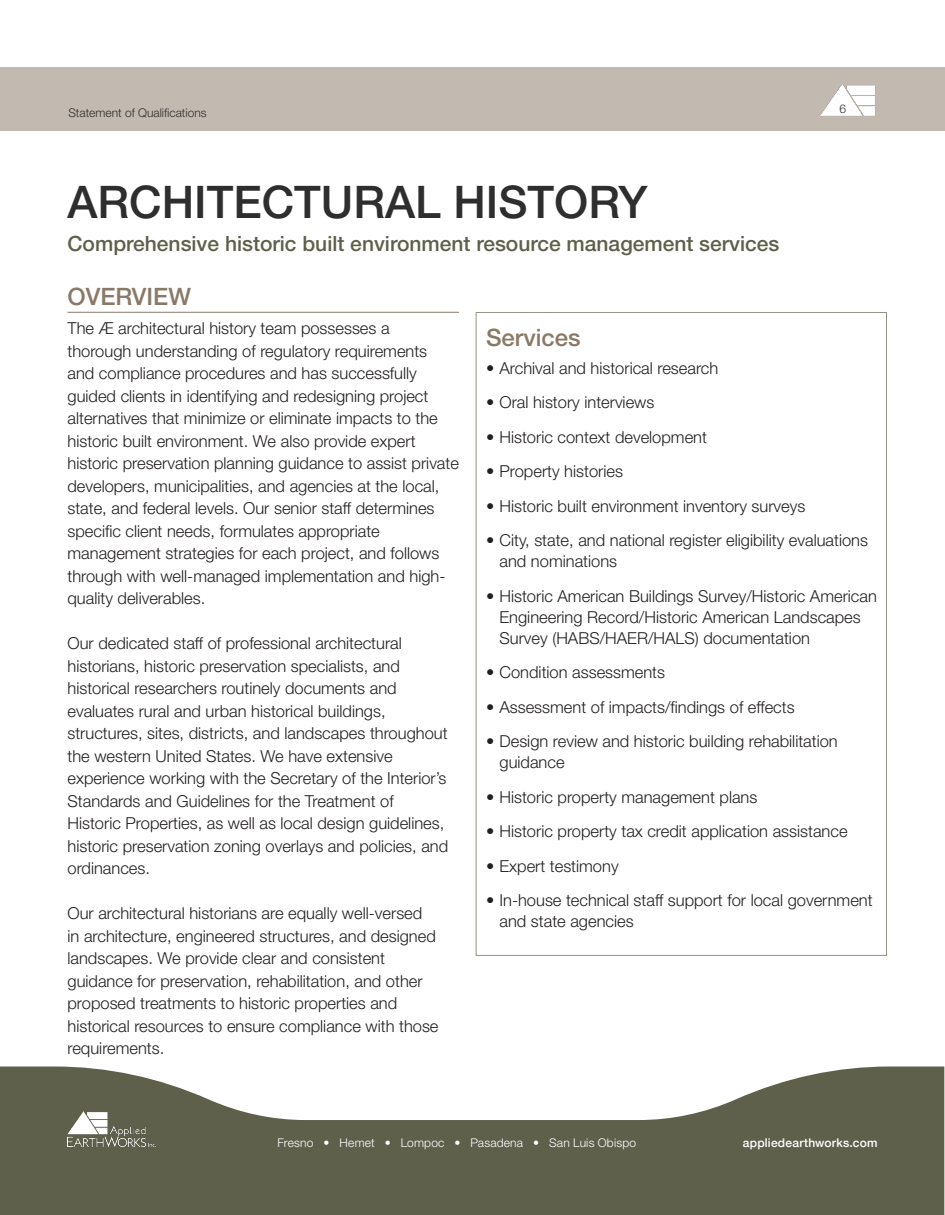
<style>
.page{position:relative;width:945px;height:1215px;background:#fff}
.page>*{position:absolute;margin:0;border:0;box-sizing:border-box;transform-origin:0 0}
.Content_Titles_for_E{font:500 45px "Helvetica Neue LT Std";color:#2e2e2e}
.Subtitiles_from_Sect{font:500 24px "Helvetica Neue LT Std";color:#8a7967}
.Serivces{font:500 24px "Helvetica Neue LT Std";color:#8a7967}
.Text_after_Titles{font:500 21px "Helvetica Neue LT Std";color:#5f604b}
.Basic_Font{font:300 16.5px/22.5px "Helvetica Neue LT Std";color:#231f20}
.t1{font:300 12px "Helvetica Neue LT Std";letter-spacing:.015em;color:#fff}
.t2{font:300 12px "Helvetica Neue LT Std";color:#2e2e2e}
.t3{font:500 12px "Helvetica Neue";letter-spacing:.015em;color:#fff}
</style>
<div class="page">
<hr style="left:68px;top:312px;width:391px;height:1px;background:#8a7967">
<div style="left:0;top:68px;width:944px;height:63px;background:#c2b9b0"></div>
<svg style="left:0;top:1066px;width:944px;height:149px;fill:#5f604b"></svg>
<img style="left:68px;top:1111px;width:87px;height:36px">
<img style="left:821px;top:84px;width:54px;height:32px">
<p class="t2" style="left:68px;top:105px;width:140px">Statement of Qualifications</p>
<p class="t2" style="left:840px;top:101px;width:8px">6</p>
<p class="Content_Titles_for_E" style="left:68px;top:175px;width:582px">ARCHITECTURAL HISTORY</p>
<p class="Text_after_Titles" style="left:68px;top:231px;width:713px">Comprehensive historic built environment resource management services</p>
<p class="Subtitiles_from_Sect" style="left:68px;top:282px;width:125px">OVERVIEW</p>
<p class="Basic_Font" style="left:68px;top:317px;width:393px">The Æ architectural history team possesses a<br>thorough understanding of regulatory requirements<br>and compliance procedures and has successfully guided clients in identifying and redesigning project alternatives that minimize or eliminate impacts to the historic built environment. We also provide expert historic preservation planning guidance to assist private developers, municipalities, and agencies at the local, state, and federal levels. Our senior staff determines specific client needs, formulates appropriate management strategies for each project, and follows through with well-managed implementation and high&shy;quality deliverables.</p>
<p class="Basic_Font" style="left:68px;top:632px;width:382px">Our dedicated staff of professional architectural historians, historic preservation specialists, and historical researchers routinely documents and evaluates rural and urban historical buildings, structures, sites, districts, and landscapes throughout the western United States. We have extensive experience working with the Secretary of the Interior’s Standards and Guidelines for the Treatment of Historic Properties, as well as local design guidelines, historic preservation zoning overlays and policies, and ordinances.</p>
<p class="Basic_Font" style="left:68px;top:902px;width:373px">Our architectural historians are equally well-versed<br>in architecture, engineered structures, and designed landscapes. We provide clear and consistent guidance for preservation, rehabilitation, and other proposed treatments to historic properties and historical resources to ensure compliance with those requirements.</p>
<p class="Serivces" style="left:486px;top:323px;width:96px">Services</p>
<p class="Basic_Font" style="left:486px;top:356px;width:234px">• Archival and historical research</p>
<p class="Basic_Font" style="left:486px;top:391px;width:170px">• Oral history interviews</p>
<p class="Basic_Font" style="left:486px;top:425px;width:223px">• Historic context development</p>
<p class="Basic_Font" style="left:486px;top:460px;width:138px">• Property histories</p>
<p class="Basic_Font" style="left:486px;top:494px;width:321px">• Historic built environment inventory surveys</p>
<p class="Basic_Font" style="left:500px;top:529px;width:370px;line-height:21px;text-indent:-14px">• City, state, and national register eligibility evaluations and nominations</p>
<p class="Basic_Font" style="left:500px;top:585px;width:379px;line-height:21px;text-indent:-14px">• Historic American Buildings Survey/Historic American<br>Engineering Record/Historic American Landscapes<br>Survey (HABS/HAER/HALS) documentation</p>
<p class="Basic_Font" style="left:486px;top:661px;width:181px">• Condition assessments</p>
<p class="Basic_Font" style="left:486px;top:695px;width:310px">• Assessment of impacts/findings of effects</p>
<p class="Basic_Font" style="left:500px;top:730px;width:340px;line-height:21px;text-indent:-14px">• Design review and historic building rehabilitation guidance</p>
<p class="Basic_Font" style="left:486px;top:785px;width:273px">• Historic property management plans</p>
<p class="Basic_Font" style="left:486px;top:820px;width:363px">• Historic property tax credit application assistance</p>
<p class="Basic_Font" style="left:486px;top:854px;width:134px">• Expert testimony</p>
<p class="Basic_Font" style="left:500px;top:889px;width:375px;line-height:21px;text-indent:-14px">• In-house technical staff support for local government and state agencies</p>
<p class="t1" style="left:278px;top:1135px;width:360px">Fresno • Hemet • Lompoc • Pasadena • San Luis Obispo</p>
<p class="t3" style="left:743px;top:1133px;width:136px">appliedearthworks.com</p>
</div>
